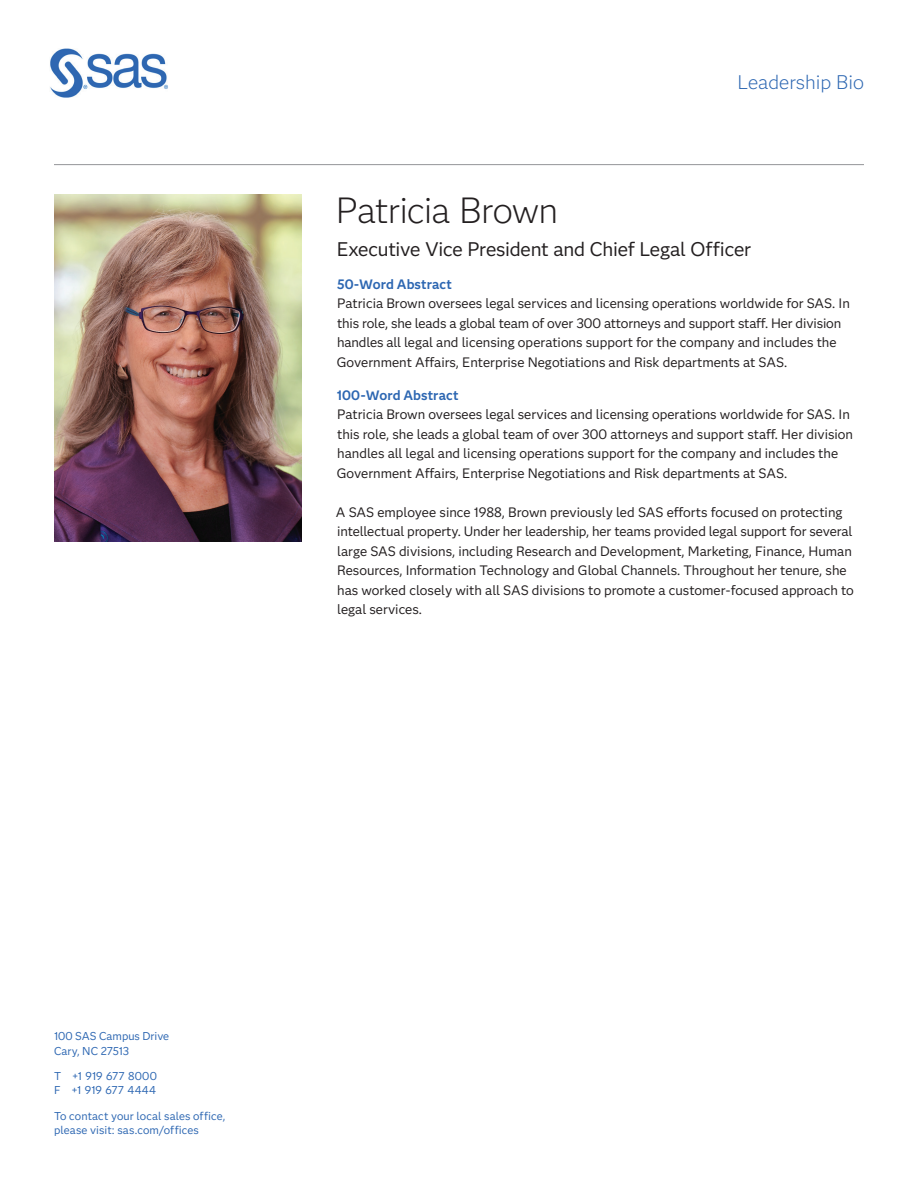
<style>
.page{position:relative;width:918px;height:1188px;background:#fff}
.page>*{position:absolute;margin:0;border:0;box-sizing:border-box;transform-origin:0 0}
.t1{font:300 36px "Anova";letter-spacing:-.025em;color:#231f20}
.t2{font:19.5px "Anova";letter-spacing:-.015em;color:#231f20}
.t3{font:300 19.5px "Anova";color:#2d67b2}
.t4{font:13.5px/19.5px "Anova";color:#231f20}
.t5{font:700 13.5px "Anova";letter-spacing:.005em;color:#2d67b2}
.t6{font:11.25px/14.2px "Anova";letter-spacing:.005em;color:#2d67b2}
</style>
<div class="page">
<hr style="left:54px;top:164px;width:810px;height:1px;background:#939598">
<img style="left:54px;top:195px;width:247px;height:347px">
<img style="left:50px;top:48px;width:118px;height:49px">
<h2 class="t3" style="left:738px;top:69px;width:128px">Leadership Bio</h2>
<h1 class="t1" style="left:336px;top:185px;width:224px">Patricia Brown</h1>
<h2 class="t2" style="left:337px;top:235px;width:416px">Executive Vice President and Chief Legal Officer</h2>
<p class="t5" style="left:337px;top:274px;width:116px">50-Word Abstract</p>
<p class="t4" style="left:337px;top:293px;width:514px">Patricia Brown oversees legal services and licensing operations worldwide for SAS. In this role, she leads a global team of over 300 attorneys and support staff. Her division handles all legal and licensing operations support for the company and includes the Government Affairs, Enterprise Negotiations and Risk departments at SAS.</p>
<p class="t5" style="left:337px;top:385px;width:123px">100-Word Abstract</p>
<p class="t4" style="left:337px;top:404px;width:518px">Patricia Brown oversees legal services and licensing operations worldwide for SAS. In this role, she leads a global team of over 300 attorneys and support staff. Her division handles all legal and licensing operations support for the company and includes the Government Affairs, Enterprise Negotiations and Risk departments at SAS.</p>
<p class="t4" style="left:336px;top:501px;width:519px">A SAS employee since 1988, Brown previously led SAS efforts focused on protecting intellectual property. Under her leadership, her teams provided legal support for several large SAS divisions, including Research and Development, Marketing, Finance, Human Resources, Information Technology and Global Channels. Throughout her tenure, she has worked closely with all SAS divisions to promote a customer-focused approach to legal services.</p>
<p class="t6" style="left:54px;top:1029px;width:117px">100 SAS Campus Drive<br>Cary, NC 27513</p>
<p class="t6" style="left:54px;top:1068px;width:104px">T +1 919 677 8000<br>F +1 919 677 4444</p>
<p class="t6" style="left:54px;top:1108px;width:173px">To contact your local sales office, please visit: sas.com/offices</p>
</div>
